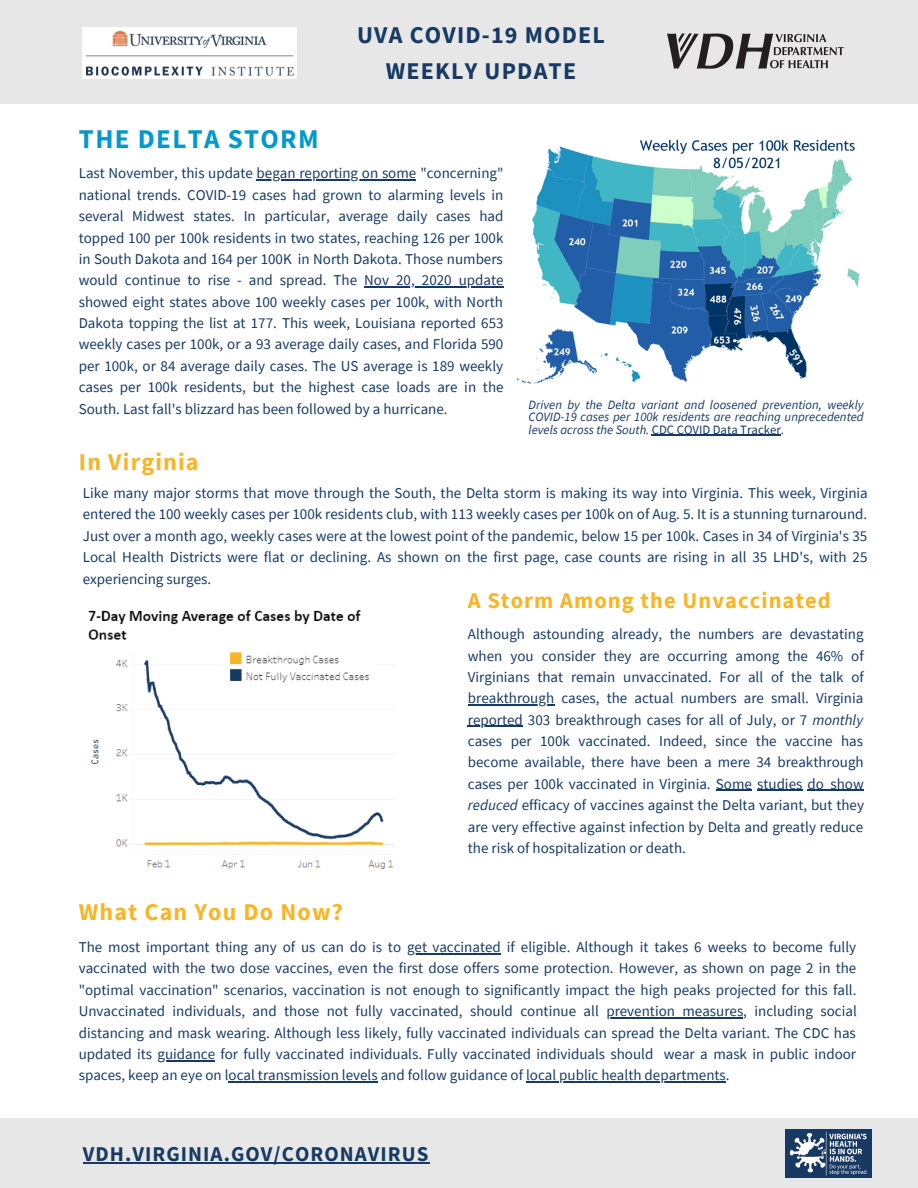
<style>
.page{position:relative;width:918px;height:1188px;background:#fff}
.page>*{position:absolute;margin:0;border:0;box-sizing:border-box;transform-origin:0 0}
.t1{font:700 27px "Source Sans Pro";letter-spacing:.05em;color:#0099cd}
.t2{font:700 24px "Source Sans Pro";letter-spacing:.05em;color:#173a64}
.t3{font:700 24px "Source Sans Pro";letter-spacing:.05em;color:#f7b527}
.t4{font:700 22.35px "Source Sans Pro";letter-spacing:.05em;color:#f7b527}
.t5{font:700 21px "Source Sans Pro";letter-spacing:.05em;color:#173a64}
.t6{font:15px/21.3px "Source Sans Pro";color:#173a64;text-align:justify}
.t7{font:italic 12.75px/12.6px "Source Sans Pro";color:#173a64;text-align:justify}
.s1{font-style:normal}
.s2{font-style:italic}
</style>
<div class="page">
<div style="left:0;top:1118px;width:918px;height:70px;background:#e7e7e7"></div>
<div style="left:0;top:0;width:918px;height:103px;background:#e7e7e7"></div>
<img style="left:667px;top:33px;width:177px;height:36px">
<img style="left:786px;top:1130px;width:85px;height:48px">
<img style="left:83px;top:28px;width:214px;height:50px">
<img style="left:516px;top:140px;width:344px;height:243px">
<hr style="left:652px;top:435px;width:129px;height:1px;background:#173a64">
<img style="left:88px;top:610px;width:306px;height:259px">
<img style="left:227px;top:650px;width:148px;height:36px">
<hr style="left:257px;top:180px;width:159px;height:1px;background:#173a64">
<hr style="left:364px;top:286px;width:140px;height:2px;background:#173a64">
<hr style="left:83px;top:1162px;width:347px;height:1px;background:#173a64">
<hr style="left:468px;top:704px;width:86px;height:2px;background:#173a64">
<hr style="left:468px;top:726px;width:55px;height:1px;background:#173a64">
<hr style="left:716px;top:790px;width:36px;height:1px;background:#173a64">
<hr style="left:757px;top:790px;width:45px;height:1px;background:#173a64">
<hr style="left:808px;top:790px;width:56px;height:1px;background:#173a64">
<hr style="left:407px;top:953px;width:94px;height:1px;background:#173a64">
<hr style="left:606px;top:1017px;width:137px;height:1px;background:#173a64">
<hr style="left:157px;top:1060px;width:58px;height:1px;background:#173a64">
<hr style="left:229px;top:1081px;width:149px;height:2px;background:#173a64">
<hr style="left:526px;top:1081px;width:200px;height:2px;background:#173a64">
<p class="t2" style="left:357px;top:19px;width:249px">UVA COVID-19 MODEL</p>
<p class="t2" style="left:386px;top:55px;width:192px">WEEKLY UPDATE</p>
<p class="t1" style="left:79px;top:121px;width:241px">THE DELTA STORM</p>
<p class="t6" style="left:79px;top:162px;width:426px">Last November, this update began reporting on some "concerning" national trends. COVID-19 cases had grown to alarming levels in several Midwest states. In particular, average daily cases had topped 100 per 100k residents in two states, reaching 126 per 100k in South Dakota and 164 per 100K in North Dakota. Those numbers would continue to rise - and spread. The Nov 20, 2020 update showed eight states above 100 weekly cases per 100k, with North Dakota topping the list at 177. This week, Louisiana reported 653 weekly cases per 100k, or a 93 average daily cases, and Florida 590 per 100k, or 84 average daily cases. The US average is 189 weekly cases per 100k residents, but the highest case loads are in the South. Last fall's blizzard has been followed by a hurricane.</p>
<p class="t3" style="left:79px;top:446px;width:121px">In Virginia</p>
<p class="t7" style="left:529px;top:398px;width:337px">Driven by the Delta variant and loosened prevention, weekly COVID-19 cases per 100k residents are reaching unprecedented levels across the South. <span class="s1">CDC COVID Data Tracker.</span></p>
<p class="t6" style="left:83px;top:482px;width:787px">Like many major storms that move through the South, the Delta storm is making its way into Virginia. This week, Virginia entered the 100 weekly cases per 100k residents club, with 113 weekly cases per 100k on of Aug. 5. It is a stunning turnaround.<br>Just over a month ago, weekly cases were at the lowest point of the pandemic, below 15 per 100k. Cases in 34 of Virginia's 35<br>Local Health Districts were flat or declining. As shown on the first page, case counts are rising in all 35 LHD's, with 25 experiencing surges.</p>
<p class="t4" style="left:468px;top:586px;width:364px">A Storm Among the Unvaccinated</p>
<p class="t6" style="left:468px;top:623px;width:398px">Although astounding already, the numbers are devastating when you consider they are occurring among the 46% of Virginians that remain unvaccinated. For all of the talk of breakthrough cases, the actual numbers are small. Virginia reported 303 breakthrough cases for all of July, or 7 <span class="s2">monthly </span>cases per 100k vaccinated. Indeed, since the vaccine has become available, there have been a mere 34 breakthrough cases per 100k vaccinated in Virginia. Some studies do show <span class="s2">reduced</span> efficacy of vaccines against the Delta variant, but they are very effective against infection by Delta and greatly reduce the risk of hospitalization or death.</p>
<p class="t3" style="left:79px;top:897px;width:266px">What Can You Do Now?</p>
<p class="t6" style="left:79px;top:936px;width:780px">The most important thing any of us can do is to get vaccinated if eligible. Although it takes 6 weeks to become fully vaccinated with the two dose vaccines, even the first dose offers some protection. However, as shown on page 2 in the "optimal vaccination" scenarios, vaccination is not enough to significantly impact the high peaks projected for this fall.<br>Unvaccinated individuals, and those not fully vaccinated, should continue all prevention measures, including social distancing and mask wearing. Although less likely, fully vaccinated individuals can spread the Delta variant. The CDC has updated its guidance for fully vaccinated individuals. Fully vaccinated individuals should wear a mask in public indoor spaces, keep an eye on local transmission levels and follow guidance of local public health departments.</p>
<p class="t5" style="left:83px;top:1140px;width:347px">VDH.VIRGINIA.GOV/CORONAVIRUS</p>
</div>
